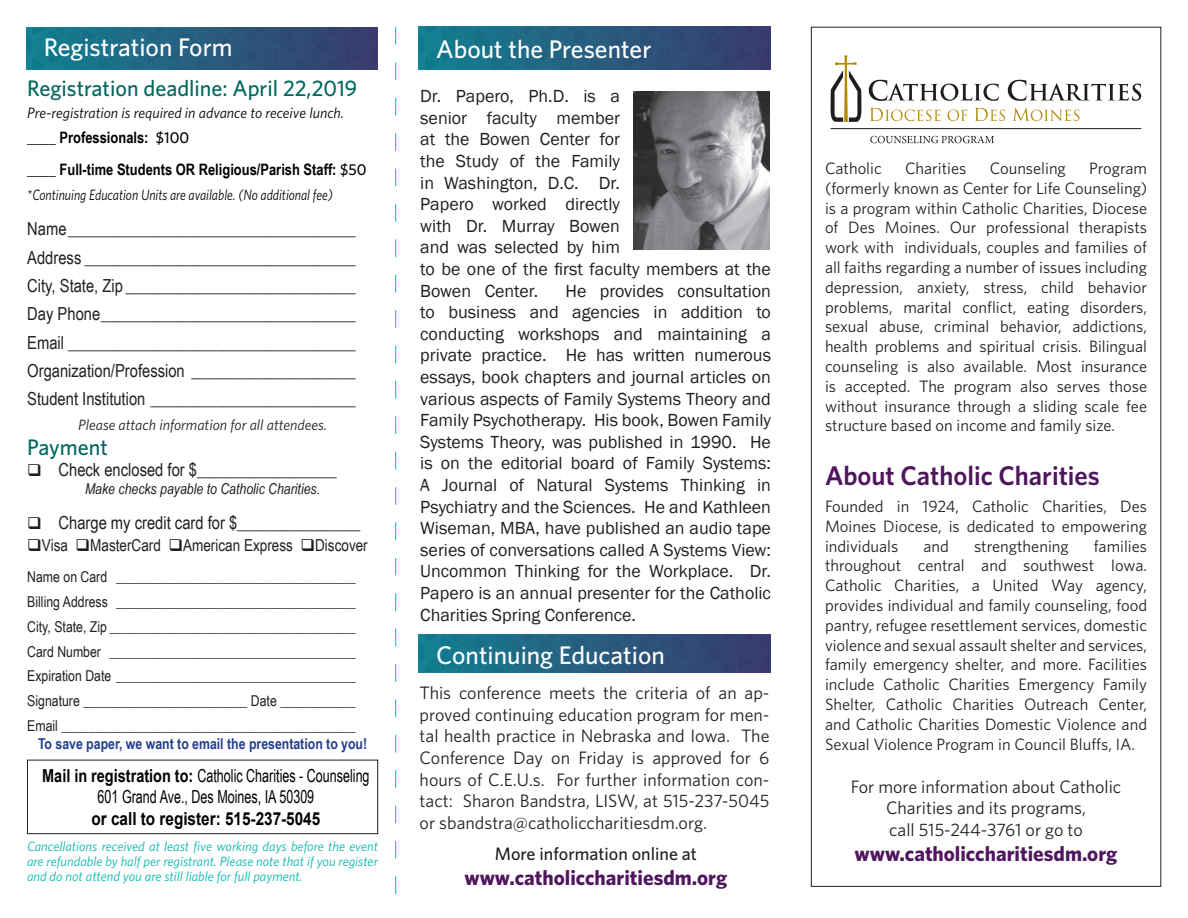
<style>
.page{position:relative;width:1188px;height:918px;background:#fff}
.page>*{position:absolute;margin:0;border:0;box-sizing:border-box;transform-origin:0 0}
.t1{font:600 27px "Whitney";color:#4f165e}
.t2{font:500 25.5px "Whitney";color:#fff}
.t3{font:500 22.5px "Whitney";color:#00675e}
.t4{font:700 21px "Whitney";color:#4f165e}
.t5{font:18px/21.6px "Franklin Gothic";color:#231f20}
.t6{font:18px/28.3px "Arial Narrow";color:#231f20;text-align:justify}
.t7{font:18px/21.6px "Whitney";color:#231f20;text-align:center}
.t8{font:18px/21.6px "Arial Narrow";color:#000;text-align:center;scale:.85 1}
.t9{font:700 18px "Arial";color:#000;scale:.85 1}
.t10{font:500 18px "Whitney";color:#231f20}
.t11{font:16.5px/19.8px "Whitney";color:#231f20;text-align:justify}
.t12{font:16.5px "Arial Narrow";color:#231f20}
.t13{font:700 15.75px/32.4px "Arial Narrow";color:#000}
.t14{font:15px/24.8px "Arial Narrow";color:#231f20;text-align:justify}
.t15{font:italic 15px "Whitney";color:#000;scale:.85 1}
.t16{font:italic 15px "Whitney";color:#000}
.t17{font:700 15px "Arial Narrow";color:#253f8e}
.t18{font:italic 15px "Whitney";color:#231f20}
.t19{font:italic 15px "Arial Narrow";color:#231f20}
.t20{font:italic 13.5px/15px "Whitney";color:#09b6ae;text-align:justify}
.s1{font-family:"Whitney";font-weight:500}
.s2{font-weight:700}
</style>
<div class="page">
<svg style="left:395px;top:27px;width:1px;height:867px"></svg>
<div style="left:27px;top:760px;width:351px;height:74px;border:1px solid #231f20"></div>
<svg style="left:26px;top:28px;width:351px;height:42px;background:#255d7f"></svg>
<svg style="left:419px;top:26px;width:351px;height:44px;background:#265d7f"></svg>
<svg style="left:870px;top:136px;width:124px;height:7px"></svg>
<svg style="left:830px;top:55px;width:32px;height:67px"></svg>
<svg style="left:869px;top:80px;width:130px;height:21px"></svg>
<svg style="left:1008px;top:80px;width:133px;height:21px"></svg>
<svg style="left:870px;top:108px;width:71px;height:13px"></svg>
<svg style="left:948px;top:110px;width:19px;height:11px"></svg>
<svg style="left:975px;top:108px;width:30px;height:13px"></svg>
<svg style="left:1013px;top:108px;width:66px;height:13px"></svg>
<hr style="left:831px;top:128px;width:310px;height:1px;background:#201d1e">
<svg style="left:419px;top:635px;width:351px;height:37px;background:#265d7e"></svg>
<img style="left:634px;top:91px;width:136px;height:159px">
<h2 class="t2" style="left:44px;top:30px;width:190px">Registration Form</h2>
<h2 class="t2" style="left:436px;top:32px;width:217px">About the Presenter</h2>
<p class="t5" style="left:420px;top:86px;width:352px">Dr. Papero, Ph.D. is a<br>senior faculty member<br>at the Bowen Center for<br>the Study of the Family<br>in Washington, D.C. Dr.<br>Papero worked directly<br>with Dr. Murray Bowen<br>and was selected by him<br>to be one of the first faculty members at the<br>Bowen Center.</p>
<h3 class="t3" style="left:27px;top:73px;width:332px">Registration deadline: April 22,2019</h3>
<p class="t16" style="left:27px;top:103px;width:318px">Pre-registration is required in advance to receive lunch.</p>
<p class="t13" style="left:27px;top:120px;width:341px">____ Professionals: <span class="s1">$100<br></span>____ Full-time Students OR Religious/Parish Staff: <span class="s1">$50</span></p>
<p class="t15" style="left:27px;top:185px;width:361px">*Continuing Education Units are available. (No additional fee)</p>
<p class="t6" style="left:27px;top:214px;width:330px">Name___________________________________ Address _________________________________ City, State, Zip ____________________________ Day Phone_______________________________ Email ___________________________________ Organization/Profession ____________________ Student Institution _________________________</p>
<p class="t18" style="left:78px;top:415px;width:251px">Please attach information for all attendees.</p>
<p class="t5" style="left:420px;top:280px;width:352px;text-align:justify;text-indent:145px">He provides consultation to business and agencies in addition to conducting workshops and maintaining a private practice. He has written numerous essays, book chapters and journal articles on various aspects of Family Systems Theory and Family Psychotherapy. His book, Bowen Family Systems Theory, was published in 1990. He is on the editorial board of Family Systems:<br>A Journal of Natural Systems Thinking in Psychiatry and the Sciences. He and Kathleen Wiseman, MBA, have published an audio tape series of conversations called A Systems View:<br>Uncommon Thinking for the Workplace. Dr.<br>Papero is an annual presenter for the Catholic Charities Spring Conference.</p>
<h2 class="t2" style="left:436px;top:638px;width:230px">Continuing Education</h2>
<h3 class="t3" style="left:27px;top:432px;width:82px">Payment</h3>
<p class="t6" style="left:27px;top:455px;width:311px">❑ Check enclosed for $_________________</p>
<p class="t19" style="left:85px;top:478px;width:237px">Make checks payable to Catholic Charities.</p>
<p class="t6" style="left:27px;top:508px;width:335px">❑ Charge my credit card for $_______________</p>
<p class="t12" style="left:27px;top:533px;width:342px">❑Visa ❑MasterCard ❑American Express ❑Discover</p>
<p class="t14" style="left:27px;top:564px;width:330px">Name on Card ___________________________________ Billing Address ___________________________________ City, State, Zip ____________________________________ Card Number ____________________________________ Expiration Date ___________________________________ Signature ________________________ Date ___________ Email ___________________________________________</p>
<p class="t17" style="left:38px;top:732px;width:331px">To save paper, we want to email the presentation to you!</p>
<p class="t8" style="left:42px;top:764px;width:387px"><span class="s2">Mail in registration to:</span> Catholic Charities - Counseling<br>601 Grand Ave., Des Moines, IA 50309</p>
<p class="t9" style="left:92px;top:806px;width:271px">or call to register: 515-237-5045</p>
<p class="t7" style="left:420px;top:682px;width:351px;text-align:justify">This conference meets the criteria of an ap&shy;proved continuing education program for men&shy;tal health practice in Nebraska and Iowa. The Conference Day on Friday is approved for 6 hours of C.E.U.s. For further information con&shy;tact: Sharon Bandstra, LISW, at 515-237-5045 or sbandstra@catholiccharitiesdm.org.</p>
<p class="t20" style="left:27px;top:839px;width:352px">Cancellations received at least five working days before the event are refundable by half per registrant. Please note that if you register and do not attend you are still liable for full payment.</p>
<p class="t10" style="left:495px;top:842px;width:204px">More information online at</p>
<p class="t4" style="left:464px;top:864px;width:264px">www.catholiccharitiesdm.org</p>
<p class="t11" style="left:825px;top:158px;width:58px">Catholic</p>
<p class="t11" style="left:905px;top:158px;width:63px">Charities</p>
<p class="t11" style="left:990px;top:158px;width:78px">Counseling</p>
<p class="t11" style="left:825px;top:158px;width:324px;text-indent:264px">Program (formerly known as Center for Life Counseling) is a program within Catholic Charities, Diocese of Des Moines. Our professional therapists work with individuals, couples and families of all faiths regarding a number of issues including depression, anxiety, stress, child behavior problems, marital conflict, eating disorders, sexual abuse, criminal behavior, addictions, health problems and spiritual crisis. Bilingual counseling is also available. Most insurance is accepted. The program also serves those without insurance through a sliding scale fee structure based on income and family size.</p>
<h1 class="t1" style="left:825px;top:458px;width:276px">About Catholic Charities</h1>
<p class="t11" style="left:825px;top:496px;width:324px">Founded in 1924, Catholic Charities, Des Moines Diocese, is dedicated to empowering individuals</p>
<p class="t11" style="left:825px;top:536px;width:324px;text-indent:269px">families throughout central and southwest Iowa.<br>Catholic Charities, a United Way agency, provides individual and family counseling, food pantry, refugee resettlement services, domestic violence and sexual assault shelter and services, family emergency shelter, and more. Facilities include Catholic Charities Emergency Family Shelter, Catholic Charities Outreach Center, and Catholic Charities Domestic Violence and Sexual Violence Program in Council Bluffs, IA.</p>
<p class="t7" style="left:851px;top:775px;width:272px">For more information about Catholic<br>Charities and its programs,<br>call 515-244-3761 or go to</p>
<p class="t4" style="left:855px;top:840px;width:264px">www.catholiccharitiesdm.org</p>
<p class="t11" style="left:923px;top:536px;width:27px">and</p>
<p class="t11" style="left:974px;top:536px;width:96px">strengthening</p>
</div>
